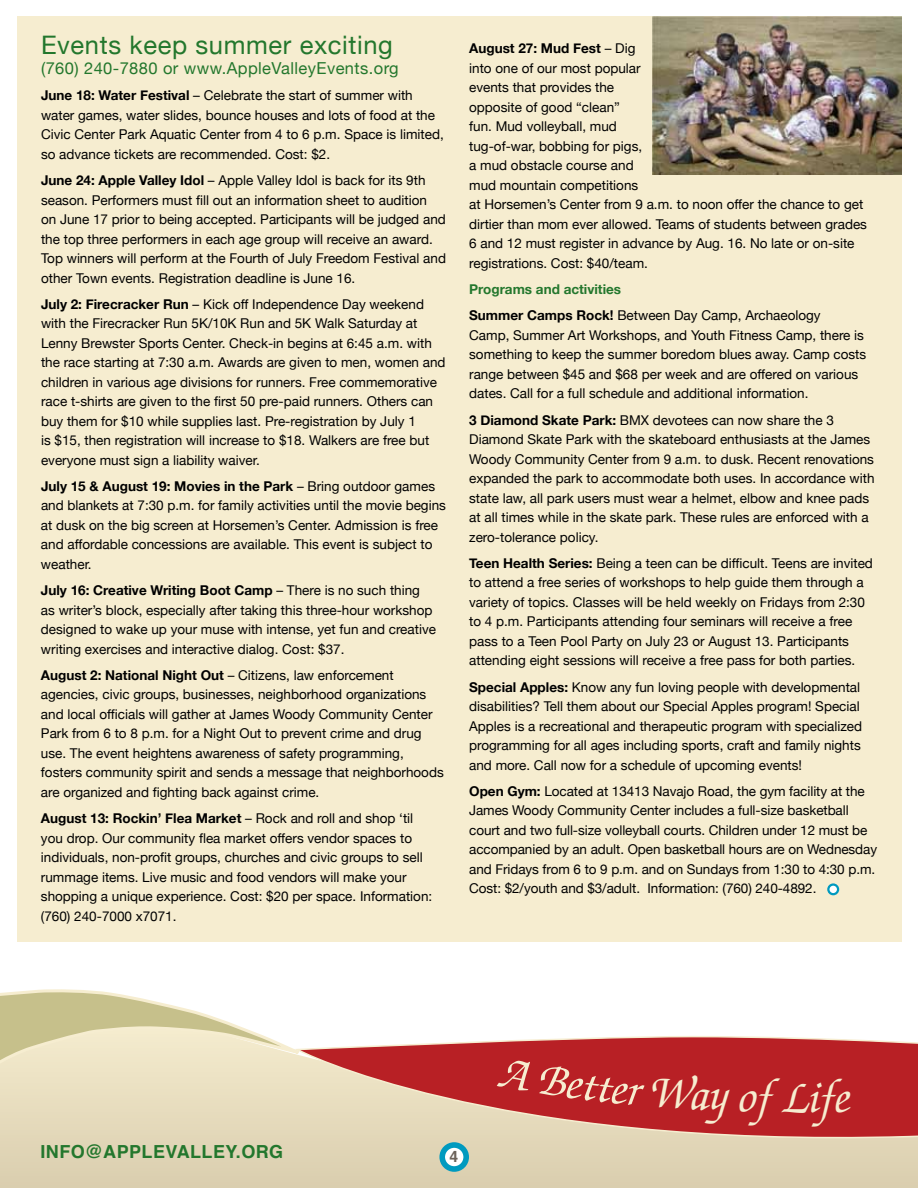
<style>
.page{position:relative;width:918px;height:1188px;background:#fff}
.page>*{position:absolute;margin:0;border:0;box-sizing:border-box;transform-origin:0 0}
.t1{font:italic 500 46.5px "Zapf Chancery";color:#f6edd0}
.t2{font:25.5px "Helvetica Neue";letter-spacing:.025em;color:#23772d}
.t3{font:700 18px "Helvetica";letter-spacing:.025em;color:#23772d}
.t4{font:16.5px "Helvetica Neue";letter-spacing:.025em;color:#23772d}
.t5{font:700 15.75px "Helvetica";color:#6d635b}
.t6{font:13.5px/19.5px "Helvetica Neue";color:#000}
.s1{font-weight:700}
.s2{font-weight:700;color:#23772d}
</style>
<div class="page">
<svg style="left:0;top:1079px;width:881px;height:109px;background:#e0d5b6"></svg>
<svg style="left:0;top:989px;width:296px;height:90px"></svg>
<svg style="left:296px;top:1036px;width:622px;height:113px;background:#cf7b70"></svg>
<div style="left:442px;top:1145px;width:24px;height:24px;background:#fff;border-radius:50%"></div>
<div style="left:439px;top:1142px;width:30px;height:30px;border:6px solid #009abf;border-radius:50%"></div>
<div style="left:17px;top:16px;width:885px;height:926px;background:#f6edd0"></div>
<div style="left:828px;top:885px;width:10px;height:9px;background:#fff;border-radius:50%"></div>
<div style="left:827px;top:883px;width:12px;height:12px;border:2px solid #009abf;border-radius:50%"></div>
<img style="left:652px;top:16px;width:250px;height:158px">
<svg style="left:881px;top:1077px;width:37px;height:111px;background:#ca7367"></svg>
<div style="left:497px;top:1056px;width:148px;height:50px;background:#b82025"></div>
<div style="left:652px;top:1073px;width:158px;height:53px;background:#b82025"></div>
<svg style="left:836px;top:1091px;width:14px;height:21px"></svg>
<h2 class="t2" style="left:41px;top:30px;width:353px">Events keep summer exciting</h2>
<p class="t4" style="left:41px;top:58px;width:359px">(760) 240-7880 or www.AppleValleyEvents.org</p>
<p class="t6" style="left:41px;top:86px;width:404px"><span class="s1">June 18: Water Festival</span> – Celebrate the start of summer with water games, water slides, bounce houses and lots of food at the Civic Center Park Aquatic Center from 4 to 6 p.m. Space is limited, so advance tickets are recommended. Cost: $2.</p>
<p class="t6" style="left:41px;top:170px;width:407px"><span class="s1">June 24: Apple Valley Idol</span> – Apple Valley Idol is back for its 9th season. Performers must fill out an information sheet to audition<br>on June 17 prior to being accepted. Participants will be judged and the top three performers in each age group will receive an award.<br>Top winners will perform at the Fourth of July Freedom Festival and other Town events. Registration deadline is June 16.</p>
<p class="t6" style="left:41px;top:294px;width:406px"><span class="s1">July 2: Firecracker Run</span> – Kick off Independence Day weekend with the Firecracker Run 5K/10K Run and 5K Walk Saturday at Lenny Brewster Sports Center. Check-in begins at 6:45 a.m. with the race starting at 7:30 a.m. Awards are given to men, women and children in various age divisions for runners. Free commemorative race t-shirts are given to the first 50 pre-paid runners. Others can buy them for $10 while supplies last. Pre-registration by July 1<br>is $15, then registration will increase to $18. Walkers are free but everyone must sign a liability waiver.</p>
<p class="t6" style="left:41px;top:476px;width:407px"><span class="s1">July 15 &amp; August 19: Movies in the Park</span> – Bring outdoor games and blankets at 7:30 p.m. for family activities until the movie begins at dusk on the big screen at Horsemen’s Center. Admission is free and affordable concessions are available. This event is subject to weather.</p>
<p class="t6" style="left:41px;top:580px;width:397px"><span class="s1">July 16: Creative Writing Boot Camp</span> – There is no such thing as writer’s block, especially after taking this three-hour workshop designed to wake up your muse with intense, yet fun and creative writing exercises and interactive dialog. Cost: $37.</p>
<p class="t6" style="left:41px;top:665px;width:404px"><span class="s1">August 2: National Night Out</span> – Citizens, law enforcement agencies, civic groups, businesses, neighborhood organizations and local officials will gather at James Woody Community Center Park from 6 to 8 p.m. for a Night Out to prevent crime and drug use. The event heightens awareness of safety programming, fosters community spirit and sends a message that neighborhoods are organized and fighting back against crime.</p>
<p class="t6" style="left:41px;top:808px;width:393px"><span class="s1">August 13: Rockin’ Flea Market</span> – Rock and roll and shop ‘til you drop. Our community flea market offers vendor spaces to individuals, non-profit groups, churches and civic groups to sell rummage items. Live music and food vendors will make your shopping a unique experience. Cost: $20 per space. Information: (760) 240-7000 x7071.</p>
<p class="t6" style="left:469px;top:39px;width:399px"><span class="s1">August 27: Mud Fest</span> – Dig<br>into one of our most popular<br>events that provides the<br>opposite of good “clean”<br>fun. Mud volleyball, mud<br>tug-of-war, bobbing for pigs,<br>a mud obstacle course and<br>mud mountain competitions<br>at Horsemen’s Center from 9 a.m. to noon offer the chance to get dirtier than mom ever allowed. Teams of students between grades 6 and 12 must register in advance by Aug. 16. No late or on-site registrations. Cost: $40/team.</p>
<p class="t6" style="left:469px;top:276px;width:353px;line-height:26.2px"><span class="s2">Programs and activities<br></span><span class="s1">Summer Camps Rock!</span> Between Day Camp, Archaeology</p>
<p class="t6" style="left:469px;top:325px;width:399px">Camp, Summer Art Workshops, and Youth Fitness Camp, there is something to keep the summer boredom blues away. Camp costs range between $45 and $68 per week and are offered on various dates. Call for a full schedule and additional information.</p>
<p class="t6" style="left:469px;top:410px;width:407px"><span class="s1">3 Diamond Skate Park:</span> BMX devotees can now share the 3<br>Diamond Skate Park with the skateboard enthusiasts at the James Woody Community Center from 9 a.m. to dusk. Recent renovations expanded the park to accommodate both uses. In accordance with state law, all park users must wear a helmet, elbow and knee pads at all times while in the skate park. These rules are enforced with a zero-tolerance policy.</p>
<p class="t6" style="left:469px;top:553px;width:405px"><span class="s1">Teen Health Series:</span> Being a teen can be difficult. Teens are invited to attend a free series of workshops to help guide them through a variety of topics. Classes will be held weekly on Fridays from 2:30 to 4 p.m. Participants attending four seminars will receive a free pass to a Teen Pool Party on July 23 or August 13. Participants attending eight sessions will receive a free pass for both parties.</p>
<p class="t6" style="left:469px;top:677px;width:395px"><span class="s1">Special Apples:</span> Know any fun loving people with developmental disabilities? Tell them about our Special Apples program! Special Apples is a recreational and therapeutic program with specialized programming for all ages including sports, craft and family nights and more. Call now for a schedule of upcoming events!</p>
<p class="t6" style="left:469px;top:781px;width:409px"><span class="s1">Open Gym:</span> Located at 13413 Navajo Road, the gym facility at the James Woody Community Center includes a full-size basketball court and two full-size volleyball courts. Children under 12 must be accompanied by an adult. Open basketball hours are on Wednesday and Fridays from 6 to 9 p.m. and on Sundays from 1:30 to 4:30 p.m.<br>Cost: $2/youth and $3/adult. Information: (760) 240-4892.</p>
<h3 class="t3" style="left:40px;top:1138px;width:244px">infO@APPLEVALLEY.ORG</h3>
<p class="t5" style="left:449px;top:1144px;width:10px">4</p>
<h1 class="t1" style="left:806px;top:1073px;width:28px">if</h1>
</div>
